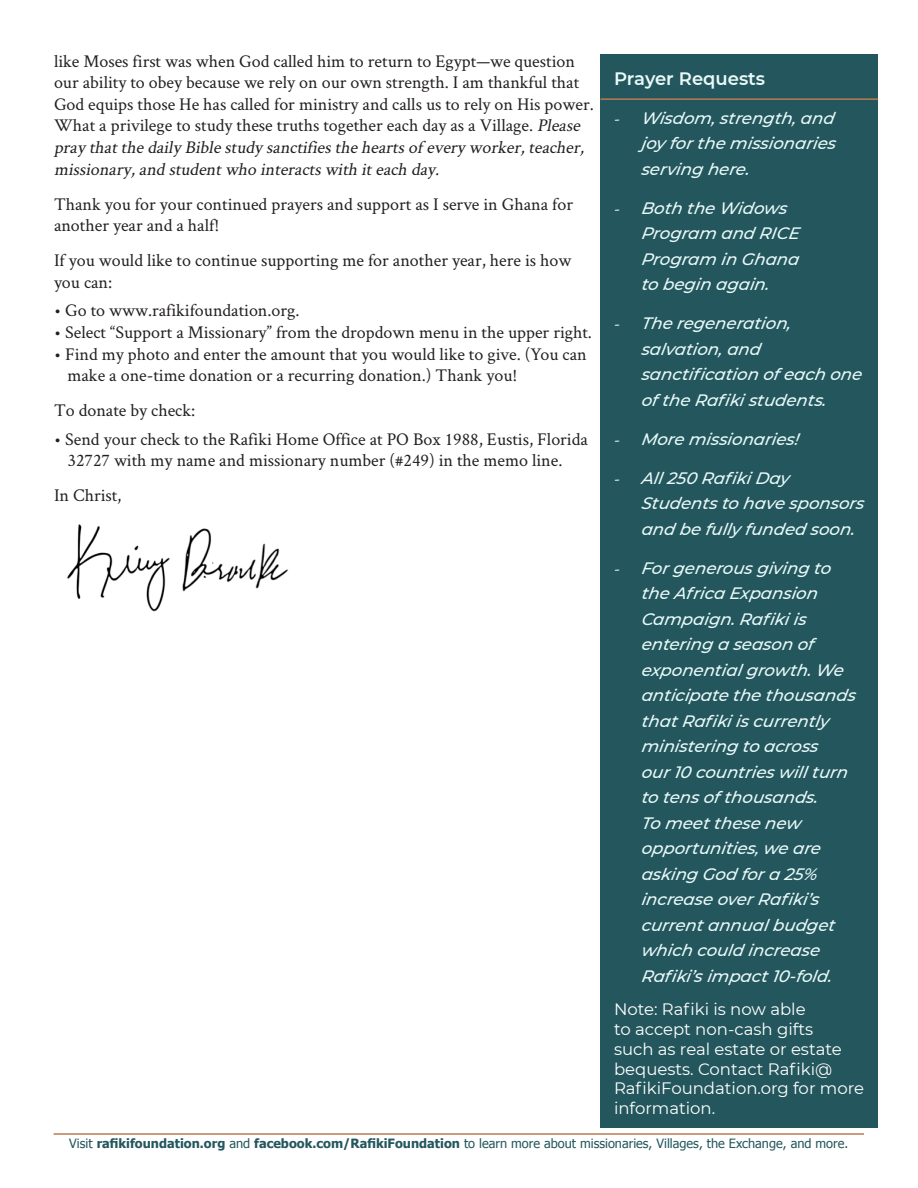
<style>
.page{position:relative;width:918px;height:1188px;background:#fff}
.page>*{position:absolute;margin:0;border:0;box-sizing:border-box;transform-origin:0 0}
.Body_copy{font:18px/21.6px "Crimson Text";color:#231f20}
.BC_Bullets{font:18px/21.6px "Crimson Text";color:#231f20}
.rule{font:600 18px "Montserrat";color:#eafafa}
.t1{font:italic 500 16.5px/25.5px "Montserrat";letter-spacing:-.005em;color:#eafafa}
.Body_copy-2{font:16.5px/19.8px "Montserrat";color:#fff}
.t2{font:12.75px "Tahoma";color:#24575d}
.s1{font-style:italic}
.s2{font-family:"Crimson Text";font-weight:400;font-style:normal}
.s3{font-weight:700}
</style>
<div class="page">
<img style="left:67px;top:524px;width:221px;height:88px">
<hr style="left:54px;top:1133px;width:810px;height:2px;background:#b77b52">
<div style="left:601px;top:54px;width:277px;height:1074px;background:#24575d"></div>
<hr style="left:601px;top:98px;width:277px;height:2px;background:#b77b52">
<p class="Body_copy" style="left:54px;top:49px;width:541px">like Moses first was when God called him to return to Egypt—we question our ability to obey because we rely on our own strength. I am thankful that God equips those He has called for ministry and calls us to rely on His power.<br>What a privilege to study these truths together each day as a Village. <span class="s1">Please pray thatthedaily Biblestudy sanctifiestheheartsof every worker,teacher, missionary,and studentwho interactswith iteach day.</span></p>
<p class="Body_copy" style="left:54px;top:192px;width:521px">Thank you for your continued prayers and support as I serve in Ghana for another year and a half!</p>
<p class="Body_copy" style="left:54px;top:249px;width:519px">If you would like to continue supporting me for another year, here is how you can:</p>
<p class="Body_copy" style="left:54px;top:299px;width:247px">• Go to www.rafikifoundation.org.</p>
<p class="Body_copy" style="left:54px;top:321px;width:540px">• Select “Support a Missionary” from the dropdown menu in the upper right.</p>
<p class="BC_Bullets" style="left:68px;top:342px;width:521px;text-indent:-14px">• Find my photo and enter the amount that you would like to give. (You can make a one-time donation or a recurring donation.) Thank you!</p>
<p class="Body_copy" style="left:54px;top:399px;width:143px">To donate by check:</p>
<p class="BC_Bullets" style="left:68px;top:427px;width:522px;text-indent:-14px">• Send your check to the Rafiki Home Office at PO Box 1988, Eustis, Florida<br>32727 with my name and missionary number (#249) in the memo line.</p>
<p class="Body_copy" style="left:54px;top:484px;width:69px">In Christ,</p>
<p class="rule" style="left:614px;top:66px;width:153px">Prayer Requests</p>
<p class="t1" style="left:641px;top:105px;width:200px;text-align:justify;text-indent:-27px"><span class="s2">-</span> Wisdom, strength, and joy forthe missionaries serving here.</p>
<p class="t1" style="left:641px;top:195px;width:163px;text-indent:-27px"><span class="s2">-</span> Both the Widows<br>Program and RICE<br>Program in Ghana to begin again.</p>
<p class="t1" style="left:641px;top:310px;width:226px;text-indent:-27px"><span class="s2">-</span> The regeneration, salvation, and sanctification of each one of the Rafikistudents.</p>
<p class="t1" style="left:614px;top:426px;width:190px"><span class="s2">-</span> More missionaries!</p>
<p class="t1" style="left:641px;top:465px;width:228px;text-indent:-27px"><span class="s2">-</span> A ll250 RafikiDay<br>Students to have sponsors and be fully funded soon.</p>
<p class="t1" style="left:641px;top:555px;width:220px;text-indent:-27px"><span class="s2">-</span> Forgenerous giving to the A frica Expansion<br>Campaign.Rafikiis entering a season of exponentialgrowth.We anticipate the thousands thatRafikiis currently ministering to across our10 countries willturn to tens of thousands.<br>To meetthese new opportunities, we are asking God fora 25% increase overRafiki’s currentannualbudget which could increase<br>Rafiki’s impact10-fold.</p>
<p class="Body_copy-2" style="left:614px;top:999px;width:252px">Note: Rafiki is now able<br>to accept non-cash gifts<br>such as real estate or estate bequests. Contact Rafiki@<br>RafikiFoundation.org for more information.</p>
<p class="t2" style="left:69px;top:1135px;width:780px">Visit <span class="s3">rafikifoundation.org</span> and <span class="s3">facebook.com/RafikiFoundation</span> to learn more about missionaries, Villages, the Exchange, and more.</p>
</div>
